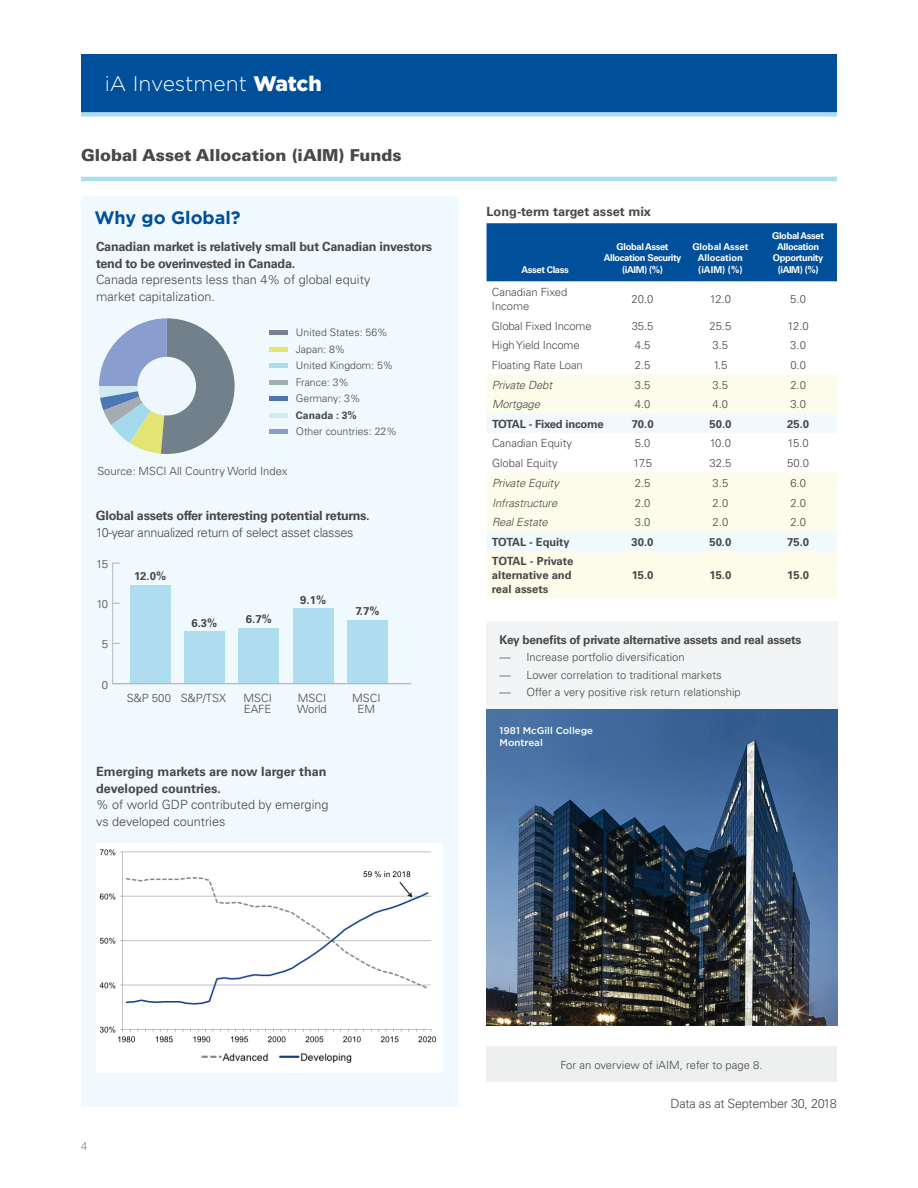
<style>
.page{position:relative;width:918px;height:1188px;background:#fff}
.page>*{position:absolute;margin:0;border:0;box-sizing:border-box;transform-origin:0 0}
.t1{font:300 21px "Gotham";color:#fff}
.t2{font:700 18px "Gotham";color:#004f9a}
.t3{font:900 16.5px "Univers";color:#474847}
.t4{font:700 12.75px/16.5px "Univers";letter-spacing:-.02em;color:#474847}
.t5{font:300 12.75px/16.5px "Univers";color:#474847}
.t6{font:700 12.75px/16.5px "Univers";color:#474847}
.t7{font:300 12.75px "Univers";letter-spacing:-.02em;color:#474847}
.t8{font:700 12px "Univers";letter-spacing:-.02em;color:#474847}
.t9{font:300 11.4px/11.2px "Univers";color:#474847}
.t10{font:700 11.4px "Univers";color:#474847}
.t11{font:300 11.25px/14.2px "Univers";color:#474847}
.t12{font:700 11.25px/14.2px "Univers";color:#474847}
.t13{font:italic 300 11.25px "Univers";letter-spacing:-.01em;color:#474847}
.t14{font:700 11.25px "Univers";letter-spacing:-.02em;color:#474847}
.t15{font:300 11.25px "Univers";color:#78838d}
.t16{font:300 10.5px/16.5px "Univers";color:#474847}
.t17{font:700 10.5px "Univers";color:#474847}
.t18{font:500 9.75px/12px "Gotham";color:#fff}
.t19{font:700 9.3px/11.2px "Univers";letter-spacing:-.04em;color:#fff;text-align:center}
.t20{font:700 9.3px/11.2px "Univers";color:#fff;text-align:center}
.s1{font-weight:900}
</style>
<div class="page">
<div style="left:81px;top:54px;width:756px;height:58px;background:#004f9a"></div>
<div style="left:81px;top:112px;width:756px;height:5px;background:#adddef"></div>
<hr style="left:81px;top:177px;width:756px;height:4px;background:#adddef">
<div style="left:81px;top:196px;width:378px;height:911px;background:#f0f9fd"></div>
<svg style="left:99px;top:318px;width:136px;height:136px"></svg>
<div style="left:137px;top:357px;width:59px;height:58px;background:#eef8fc;border-radius:50%"></div>
<div style="left:269px;top:330px;width:18px;height:5px;background:#78838d"></div>
<hr style="left:269px;top:347px;width:18px;height:4px;background:#e6e66e">
<div style="left:269px;top:363px;width:18px;height:5px;background:#acddef"></div>
<hr style="left:269px;top:380px;width:18px;height:4px;background:#a6acb3">
<div style="left:269px;top:396px;width:18px;height:5px;background:#4f75b3"></div>
<hr style="left:269px;top:413px;width:18px;height:4px;background:#d1ebee">
<div style="left:269px;top:429px;width:18px;height:5px;background:#899dcf"></div>
<hr style="left:113px;top:683px;width:298px;height:1px;background:#b4bac0">
<hr style="left:112px;top:563px;width:1px;height:121px;background:#b4bac0">
<div style="left:130px;top:585px;width:40px;height:98px;background:#adddef"></div>
<div style="left:184px;top:632px;width:41px;height:51px;background:#adddef"></div>
<div style="left:238px;top:628px;width:41px;height:55px;background:#adddef"></div>
<div style="left:293px;top:609px;width:41px;height:74px;background:#adddef"></div>
<div style="left:347px;top:620px;width:41px;height:63px;background:#adddef"></div>
<div style="left:96px;top:843px;width:347px;height:230px;background:#fff"></div>
<img style="left:99px;top:849px;width:337px;height:194px">
<div style="left:487px;top:223px;width:350px;height:58px;background:#004f9a"></div>
<div style="left:487px;top:374px;width:350px;height:225px;background:#fdfceb"></div>
<svg style="left:487px;top:414px;width:350px;height:137px"></svg>
<div style="left:486px;top:1046px;width:351px;height:36px;background:#eeefef"></div>
<img style="left:201px;top:1048px;width:151px;height:15px">
<div style="left:486px;top:621px;width:351px;height:88px;background:#f3f4f5"></div>
<img style="left:486px;top:710px;width:351px;height:316px">
<h1 class="t1" style="left:105px;top:71px;width:219px">iA Investment <span class="s1">Watch</span></h1>
<h3 class="t3" style="left:81px;top:144px;width:322px">Global Asset Allocation (iAIM) Funds</h3>
<h2 class="t2" style="left:94px;top:206px;width:148px">Why go Global?</h2>
<p class="t4" style="left:96px;top:239px;width:338px">Canadian market is relatively small but Canadian investors tend to be overinvested in Canada.</p>
<p class="t5" style="left:96px;top:272px;width:276px">Canada represents less than 4% of global equity market capitalization.</p>
<p class="t16" style="left:296px;top:324px;width:99px">United States: 56%<br>Japan: 8%<br>United Kingdom: 5%<br>France: 3%<br>Germany: 3%</p>
<p class="t17" style="left:296px;top:409px;width:63px">Canada : 3%</p>
<p class="t16" style="left:296px;top:423px;width:102px">Other countries: 22%</p>
<p class="t11" style="left:97px;top:464px;width:191px">Source: MSCI All Country World Index</p>
<p class="t4" style="left:96px;top:508px;width:275px">Global assets offer interesting potential returns.</p>
<p class="t7" style="left:96px;top:525px;width:259px">10-year annualized return of select asset classes</p>
<p class="t9" style="left:96px;top:558px;width:14px">15</p>
<p class="t9" style="left:97px;top:599px;width:13px">10</p>
<p class="t9" style="left:102px;top:639px;width:8px">5</p>
<p class="t9" style="left:102px;top:679px;width:8px">0</p>
<p class="t10" style="left:134px;top:569px;width:34px">12.0%</p>
<p class="t10" style="left:192px;top:616px;width:27px">6.3%</p>
<p class="t10" style="left:246px;top:613px;width:27px">6.7%</p>
<p class="t10" style="left:300px;top:593px;width:27px">9.1%</p>
<p class="t10" style="left:356px;top:605px;width:25px">7.7%</p>
<p class="t9" style="left:127px;top:692px;width:101px">S&amp;P 500 S&amp;P/TSX</p>
<p class="t9" style="left:244px;top:692px;width:30px">MSCI<br>EAFE</p>
<p class="t9" style="left:297px;top:692px;width:31px">MSCI<br>World</p>
<p class="t9" style="left:352px;top:692px;width:30px;text-align:center">MSCI<br>EM</p>
<p class="t6" style="left:96px;top:764px;width:232px">Emerging markets are now larger than developed countries.</p>
<p class="t5" style="left:96px;top:797px;width:234px">% of world GDP contributed by emerging vs developed countries</p>
<p class="t6" style="left:487px;top:204px;width:166px">Long-term target asset mix</p>
<p class="t19" style="left:521px;top:264px;width:49px">Asset Class</p>
<p class="t19" style="left:604px;top:241px;width:79px">Global Asset<br>Allocation Security (iAIM) (%)</p>
<p class="t20" style="left:692px;top:241px;width:58px">Global Asset<br>Allocation (iAIM) (%)</p>
<p class="t19" style="left:772px;top:230px;width:53px">Global Asset<br>Allocation<br>Opportunity (iAIM) (%)</p>
<p class="t11" style="left:492px;top:285px;width:77px">Canadian Fixed<br>Income</p>
<p class="t11" style="left:632px;top:292px;width:23px">20.0</p>
<p class="t11" style="left:710px;top:292px;width:23px">12.0</p>
<p class="t11" style="left:790px;top:292px;width:17px">5.0</p>
<p class="t11" style="left:492px;top:319px;width:101px">Global Fixed Income</p>
<p class="t11" style="left:632px;top:319px;width:23px">35.5</p>
<p class="t11" style="left:709px;top:319px;width:23px">25.5</p>
<p class="t11" style="left:787px;top:319px;width:23px">12.0</p>
<p class="t11" style="left:492px;top:338px;width:89px">High Yield Income</p>
<p class="t11" style="left:635px;top:338px;width:17px">4.5</p>
<p class="t11" style="left:713px;top:338px;width:17px">3.5</p>
<p class="t11" style="left:790px;top:338px;width:17px">3.0</p>
<p class="t11" style="left:492px;top:358px;width:92px">Floating Rate Loan</p>
<p class="t11" style="left:635px;top:358px;width:17px">2.5</p>
<p class="t11" style="left:713px;top:358px;width:16px">1.5</p>
<p class="t11" style="left:790px;top:358px;width:17px">0.0</p>
<p class="t13" style="left:492px;top:378px;width:62px">Private Debt</p>
<p class="t11" style="left:635px;top:378px;width:17px">3.5</p>
<p class="t11" style="left:713px;top:378px;width:17px">3.5</p>
<p class="t11" style="left:790px;top:378px;width:17px">2.0</p>
<p class="t13" style="left:492px;top:398px;width:49px">Mortgage</p>
<p class="t11" style="left:635px;top:397px;width:17px">4.0</p>
<p class="t11" style="left:713px;top:397px;width:17px">4.0</p>
<p class="t11" style="left:790px;top:397px;width:17px">3.0</p>
<p class="t14" style="left:492px;top:417px;width:113px">TOTAL - Fixed income</p>
<p class="t12" style="left:632px;top:417px;width:23px">70.0</p>
<p class="t12" style="left:709px;top:417px;width:23px">50.0</p>
<p class="t12" style="left:787px;top:417px;width:23px">25.0</p>
<p class="t11" style="left:492px;top:436px;width:82px">Canadian Equity</p>
<p class="t11" style="left:635px;top:436px;width:17px">5.0</p>
<p class="t11" style="left:710px;top:436px;width:23px">10.0</p>
<p class="t11" style="left:788px;top:436px;width:23px">15.0</p>
<p class="t11" style="left:492px;top:456px;width:67px">Global Equity</p>
<p class="t11" style="left:633px;top:456px;width:20px">17.5</p>
<p class="t11" style="left:710px;top:456px;width:23px">32.5</p>
<p class="t11" style="left:787px;top:456px;width:23px">50.0</p>
<p class="t13" style="left:492px;top:476px;width:69px">Private Equity</p>
<p class="t11" style="left:635px;top:476px;width:17px">2.5</p>
<p class="t11" style="left:713px;top:476px;width:17px">3.5</p>
<p class="t11" style="left:790px;top:476px;width:17px">6.0</p>
<p class="t13" style="left:492px;top:496px;width:67px">Infrastructure</p>
<p class="t11" style="left:635px;top:496px;width:17px">2.0</p>
<p class="t11" style="left:713px;top:496px;width:17px">2.0</p>
<p class="t11" style="left:790px;top:496px;width:17px">2.0</p>
<p class="t13" style="left:492px;top:516px;width:57px">Real Estate</p>
<p class="t11" style="left:635px;top:515px;width:17px">3.0</p>
<p class="t11" style="left:713px;top:515px;width:17px">2.0</p>
<p class="t11" style="left:790px;top:515px;width:17px">2.0</p>
<p class="t12" style="left:492px;top:535px;width:79px">TOTAL - Equity</p>
<p class="t12" style="left:632px;top:535px;width:23px">30.0</p>
<p class="t12" style="left:709px;top:535px;width:23px">50.0</p>
<p class="t12" style="left:787px;top:535px;width:23px">75.0</p>
<p class="t12" style="left:492px;top:554px;width:83px">TOTAL - Private alternative and real assets</p>
<p class="t12" style="left:632px;top:568px;width:23px">15.0</p>
<p class="t12" style="left:709px;top:568px;width:23px">15.0</p>
<p class="t12" style="left:787px;top:568px;width:23px">15.0</p>
<p class="t8" style="left:500px;top:633px;width:304px">Key benefits of private alternative assets and real assets</p>
<p class="t11" style="left:500px;top:650px;width:187px">— Increase portfolio diversification</p>
<p class="t11" style="left:500px;top:667px;width:224px">— Lower correlation to traditional markets</p>
<p class="t11" style="left:500px;top:685px;width:243px">— Offer a very positive risk return relationship</p>
<p class="t18" style="left:500px;top:724px;width:95px">1981 McGill College<br>Montreal</p>
<p class="t15" style="left:81px;top:1139px;width:8px">4</p>
<p class="t11" style="left:560px;top:1058px;width:204px">For an overview of iAIM, refer to page 8.</p>
<p class="t7" style="left:671px;top:1095px;width:168px">Data as at September 30, 2018</p>
</div>
